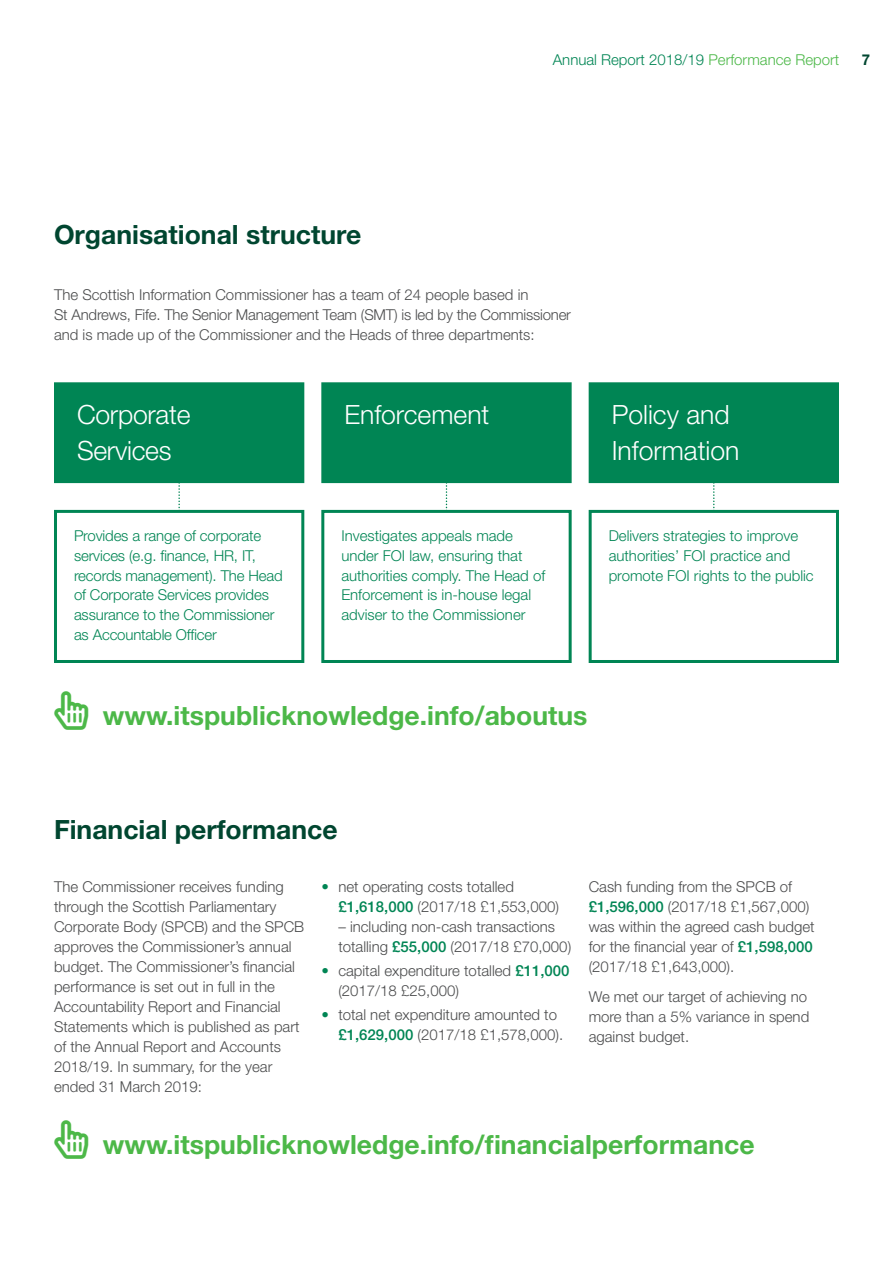
<style>
.page{position:relative;width:893px;height:1263px;background:#fff}
.page>*{position:absolute;margin:0;border:0;box-sizing:border-box;transform-origin:0 0}
.t1{font:700 26.55px "Helvetica Neue LT Std";color:#4cb848}
.t2{font:300 26.55px/35.4px "Helvetica Neue LT Std";color:#fff}
.t3{font:700 26.55px "Helvetica Neue LT Std";color:#004630}
.t4{font:300 15px/20px "Helvetica Neue LT Std";color:#4b4c4d}
.t5{font:300 15px/20px "Helvetica Neue LT Std";color:#008554}
.t6{font:700 15px "Helvetica Neue LT Std";color:#004630}
.s1{color:#4cb848}
.s2{color:#008554}
.s3{font-weight:500;color:#008554}
</style>
<div class="page">
<div style="left:57px;top:385px;width:244px;height:95px;background:#008554"></div>
<div style="left:54px;top:382px;width:250px;height:101px;border:6px solid #008554"></div>
<div style="left:324px;top:385px;width:245px;height:95px;background:#008554"></div>
<div style="left:321px;top:382px;width:251px;height:101px;border:6px solid #008554"></div>
<div style="left:592px;top:385px;width:244px;height:95px;background:#008554"></div>
<div style="left:589px;top:382px;width:250px;height:101px;border:6px solid #008554"></div>
<svg style="left:178px;top:478px;width:2px;height:32px"></svg>
<svg style="left:446px;top:478px;width:1px;height:32px"></svg>
<svg style="left:713px;top:478px;width:2px;height:32px"></svg>
<div style="left:54px;top:510px;width:250px;height:153px;border:3px solid #008554"></div>
<div style="left:321px;top:510px;width:251px;height:153px;border:3px solid #008554"></div>
<div style="left:589px;top:510px;width:250px;height:153px;border:3px solid #008554"></div>
<p class="t3" style="left:54px;top:218px;width:309px">Organisational structure</p>
<p class="t5" style="left:553px;top:49px;width:288px">Annual Report 2018/19 <span class="s1">Performance Report</span></p>
<p class="t6" style="left:862px;top:50px;width:10px">7</p>
<p class="t4" style="left:54px;top:284px;width:518px">The Scottish Information Commissioner has a team of 24 people based in<br>St Andrews, Fife. The Senior Management Team (SMT) is led by the Commissioner and is made up of the Commissioner and the Heads of three departments:</p>
<p class="t2" style="left:77px;top:397px;width:115px">Corporate<br>Services</p>
<p class="t2" style="left:344px;top:397px;width:147px">Enforcement</p>
<p class="t2" style="left:612px;top:397px;width:129px">Policy and<br>Information</p>
<p class="t5" style="left:74px;top:525px;width:210px">Provides a range of corporate services (e.g. finance, HR, IT, records management). The Head of Corporate Services provides assurance to the Commissioner as Accountable Officer</p>
<p class="t5" style="left:341px;top:525px;width:205px">Investigates appeals made under FOI law, ensuring that authorities comply. The Head of<br>Enforcement is in-house legal adviser to the Commissioner</p>
<p class="t5" style="left:609px;top:525px;width:207px">Delivers strategies to improve authorities’ FOI practice and promote FOI rights to the public</p>
<p class="t1" style="left:103px;top:699px;width:486px">www.itspublicknowledge.info/aboutus</p>
<p class="t3" style="left:54px;top:813px;width:285px">Financial performance</p>
<p class="t4" style="left:54px;top:876px;width:252px">The Commissioner receives funding through the Scottish Parliamentary Corporate Body (SPCB) and the SPCB approves the Commissioner’s annual budget. The Commissioner’s financial performance is set out in full in the Accountability Report and Financial Statements which is published as part of the Annual Report and Accounts 2018/19. In summary, for the year ended 31 March 2019:</p>
<p class="t4" style="left:338px;top:876px;width:222px;text-indent:-17px"><span class="s2">•</span> net operating costs totalled <span class="s3">£1,618,000</span> (2017/18 £1,553,000)</p>
<p class="t4" style="left:338px;top:916px;width:234px">– including non-cash transactions totalling <span class="s3">£55,000</span> (2017/18 £70,000)</p>
<p class="t4" style="left:338px;top:960px;width:233px;text-indent:-17px"><span class="s2">•</span> capital expenditure totalled <span class="s3">£11,000 </span>(2017/18 £25,000)</p>
<p class="t4" style="left:338px;top:1005px;width:226px;text-indent:-17px"><span class="s2">•</span> total net expenditure amounted to <span class="s3">£1,629,000</span> (2017/18 £1,578,000).</p>
<p class="t4" style="left:589px;top:876px;width:227px">Cash funding from the SPCB of <span class="s3">£1,596,000</span> (2017/18 £1,567,000) was within the agreed cash budget for the financial year of <span class="s3">£1,598,000 </span>(2017/18 £1,643,000).</p>
<p class="t4" style="left:589px;top:987px;width:222px">We met our target of achieving no more than a 5% variance in spend against budget.</p>
<p class="t1" style="left:103px;top:1128px;width:653px">www.itspublicknowledge.info/financialperformance</p>
</div>
